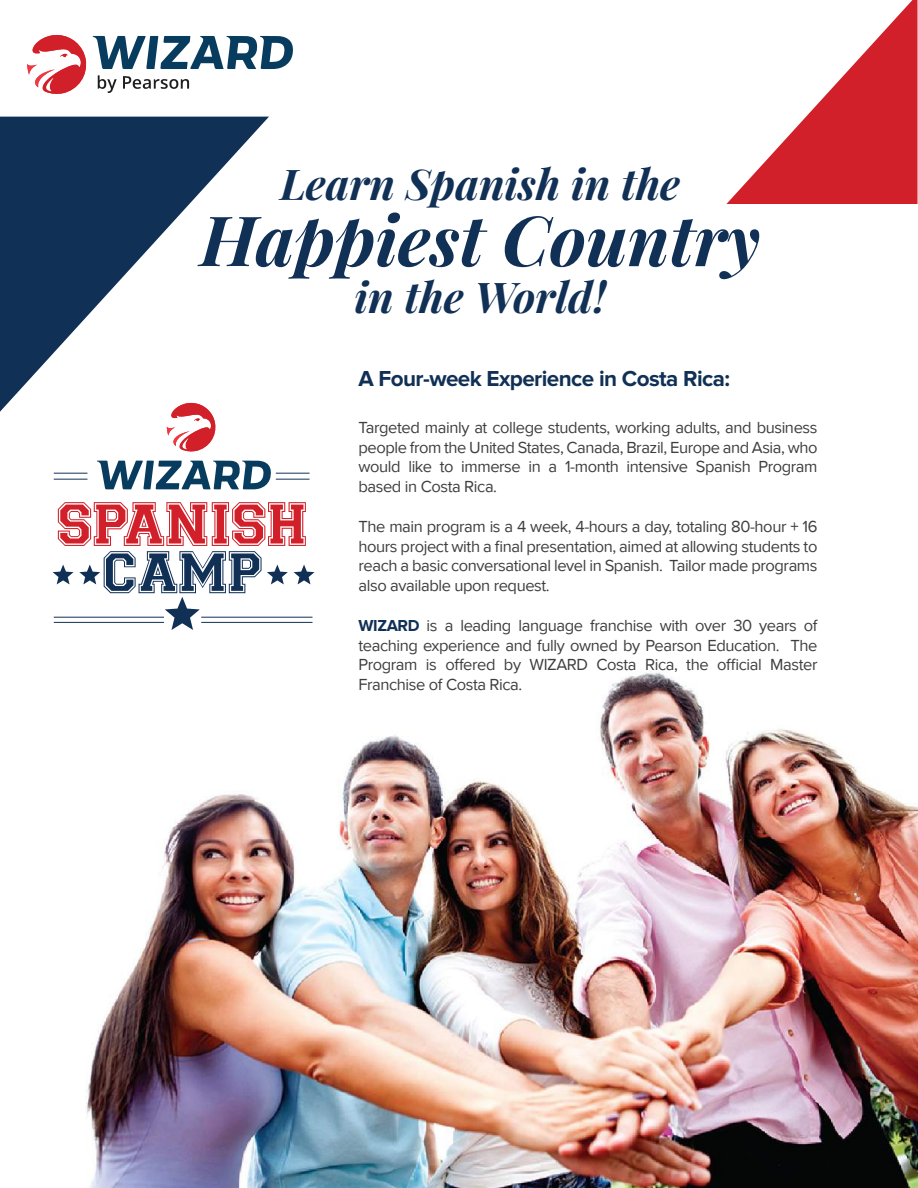
<style>
.page{position:relative;width:918px;height:1188px;background:#fff}
.page>*{position:absolute;margin:0;border:0;box-sizing:border-box;transform-origin:0 0}
.t1{font:italic 700 69.45px "Playfair Display";color:#113056}
.t2{font:italic 700 42.45px "Playfair Display";color:#113056}
.t3{font:700 22.5px "Proxima Nova";letter-spacing:-.025em;color:#113056}
.t4{font:16.5px/19.8px "Proxima Nova";letter-spacing:-.025em;color:#3e3e3f;text-align:justify}
.s1{font-weight:700;color:#113056}
</style>
<div class="page">
<img style="left:86px;top:672px;width:832px;height:516px">
<svg style="left:0;top:117px;width:269px;height:295px"></svg>
<svg style="left:726px;top:0;width:192px;height:204px"></svg>
<svg style="left:27px;top:35px;width:266px;height:59px"></svg>
<svg style="left:97px;top:461px;width:174px;height:28px"></svg>
<svg style="left:167px;top:403px;width:50px;height:49px"></svg>
<svg style="left:53px;top:502px;width:262px;height:128px"></svg>
<hr style="left:54px;top:617px;width:110px;height:1px;background:#113056">
<hr style="left:54px;top:622px;width:110px;height:1px;background:#113056">
<hr style="left:54px;top:473px;width:33px;height:1px;background:#113056">
<hr style="left:54px;top:479px;width:33px;height:1px;background:#113056">
<hr style="left:276px;top:473px;width:34px;height:1px;background:#113056">
<hr style="left:276px;top:479px;width:34px;height:1px;background:#113056">
<hr style="left:201px;top:617px;width:112px;height:1px;background:#113056">
<hr style="left:201px;top:622px;width:112px;height:1px;background:#113056">
<h2 class="t2" style="left:280px;top:155px;width:401px">Learn Spanish in the</h2>
<h1 class="t1" style="left:200px;top:193px;width:561px">Happiest Country</h1>
<h2 class="t2" style="left:354px;top:268px;width:253px">in the World!</h2>
<h3 class="t3" style="left:358px;top:365px;width:373px">A Four-week Experience in Costa Rica:</h3>
<p class="t4" style="left:358px;top:417px;width:461px">Targeted mainly at college students, working adults, and business people from the United States, Canada, Brazil, Europe and Asia, who would like to immerse in a 1-month intensive Spanish Program based in Costa Rica.</p>
<p class="t4" style="left:358px;top:516px;width:461px">The main program is a 4 week, 4-hours a day, totaling 80-hour + 16 hours project with a final presentation, aimed at allowing students to reach a basic conversational level in Spanish. Tailor made programs also available upon request.</p>
<p class="t4" style="left:358px;top:615px;width:461px"><span class="s1">WIZARD</span> is a leading language franchise with over 30 years of teaching experience and fully owned by Pearson Education. The Program is offered by WIZARD Costa Rica, the official Master Franchise of Costa Rica.</p>
</div>
